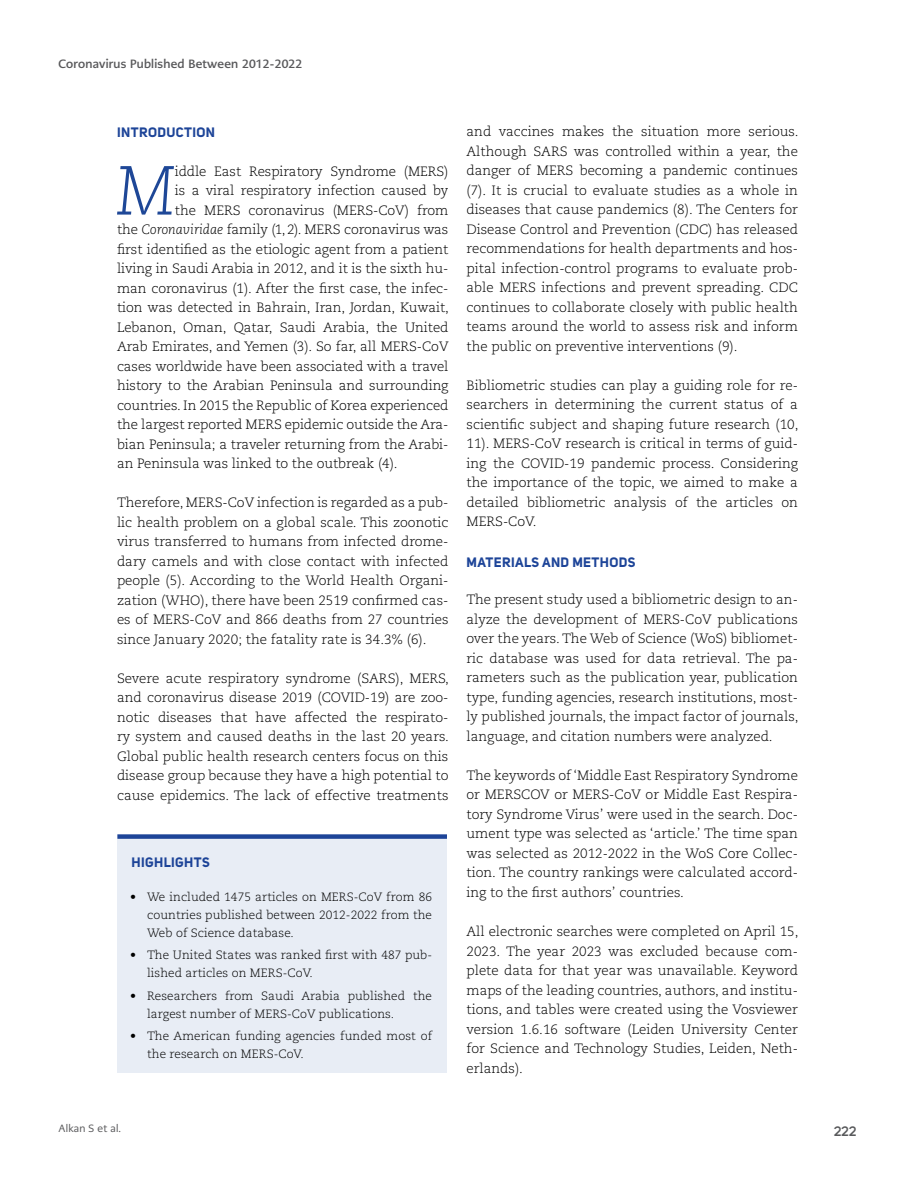
<style>
.page{position:relative;width:915px;height:1191px;background:#fff}
.page>*{position:absolute;margin:0;border:0;box-sizing:border-box;transform-origin:0 0}
.t1{font:italic 300 69.15px "Caecilia LT Pro 46";color:#1e4797}
.t2{font:300 13.5px/19.5px "Caecilia LT Pro 45";letter-spacing:-.005em;color:#000;text-align:justify}
.t3{font:700 13.5px "Uni Sans";letter-spacing:.03em;color:#1d4498}
.t4{font:600 13.5px "Uni Sans";color:#58595b}
.t5{font:300 12px/18px "Caecilia LT Pro 45";letter-spacing:.005em;color:#000}
.t6{font:700 12px "PMN Caecilia Sans Head";letter-spacing:.02em;color:#58585a}
.t7{font:10.5px "PMN Caecilia Sans Head";letter-spacing:.02em;color:#58585a}
.s1{font-family:"Caecilia LT Pro 46";font-style:italic}
</style>
<div class="page">
<div style="left:117px;top:838px;width:330px;height:234px;background:#e8edf5"></div>
<div style="left:117px;top:834px;width:330px;height:5px;background:#1d4498"></div>
<p class="t6" style="left:58px;top:56px;width:245px">Coronavirus Published Between 2012-2022</p>
<p class="t3" style="left:117px;top:124px;width:99px">INTRODUCTION</p>
<h1 class="t1" style="left:115px;top:148px;width:62px">M</h1>
<p class="t2" style="left:175px;top:161px;width:275px">iddle East Respiratory Syndrome (MERS)</p>
<p class="t2" style="left:175px;top:180px;width:275px">is a viral respiratory infection caused by</p>
<p class="t2" style="left:175px;top:200px;width:275px">the MERS coronavirus (MERS-CoV) from</p>
<p class="t2" style="left:117px;top:219px;width:333px">the <span class="s1">Coronaviridae</span> family (1, 2). MERS coronavirus was</p>
<p class="t2" style="left:117px;top:239px;width:333px">first identified as the etiologic agent from a patient</p>
<p class="t2" style="left:117px;top:258px;width:333px">living in Saudi Arabia in 2012, and it is the sixth hu-</p>
<p class="t2" style="left:117px;top:278px;width:333px">man coronavirus (1). After the first case, the infec-</p>
<p class="t2" style="left:117px;top:297px;width:333px">tion was detected in Bahrain, Iran, Jordan, Kuwait,</p>
<p class="t2" style="left:117px;top:317px;width:333px">Lebanon, Oman, Qatar, Saudi Arabia, the United</p>
<p class="t2" style="left:117px;top:336px;width:333px">Arab Emirates, and Yemen (3). So far, all MERS-CoV</p>
<p class="t2" style="left:117px;top:356px;width:333px">cases worldwide have been associated with a travel</p>
<p class="t2" style="left:117px;top:375px;width:333px">history to the Arabian Peninsula and surrounding</p>
<p class="t2" style="left:117px;top:395px;width:333px">countries. In 2015 the Republic of Korea experienced</p>
<p class="t2" style="left:117px;top:414px;width:333px">the largest reported MERS epidemic outside the Ara-</p>
<p class="t2" style="left:117px;top:434px;width:333px">bian Peninsula; a traveler returning from the Arabi-</p>
<p class="t2" style="left:117px;top:453px;width:282px">an Peninsula was linked to the outbreak (4).</p>
<p class="t2" style="left:117px;top:492px;width:333px">Therefore, MERS-CoV infection is regarded as a pub&shy;lic health problem on a global scale. This zoonotic virus transferred to humans from infected drome&shy;dary camels and with close contact with infected people (5). According to the World Health Organi&shy;zation (WHO), there have been 2519 confirmed cas&shy;es of MERS-CoV and 866 deaths from 27 countries since January 2020; the fatality rate is 34.3% (6).</p>
<p class="t2" style="left:117px;top:668px;width:333px">Severe acute respiratory syndrome (SARS), MERS, and coronavirus disease 2019 (COVID-19) are zoo&shy;notic diseases that have affected the respirato&shy;ry system and caused deaths in the last 20 years.<br>Global public health research centers focus on this disease group because they have a high potential to cause epidemics. The lack of effective treatments</p>
<p class="t3" style="left:131px;top:854px;width:80px">HIGHLIGHTS</p>
<p class="t5" style="left:147px;top:887px;width:286px;text-align:justify;text-indent:-17px">• We included 1475 articles on MERS-CoV from 86 countries published between 2012-2022 from the Web of Science database.</p>
<p class="t5" style="left:147px;top:946px;width:286px;text-indent:-17px">• The United States was ranked first with 487 pub&shy;lished articles on MERS-CoV.</p>
<p class="t5" style="left:147px;top:986px;width:286px;text-indent:-17px">• Researchers from Saudi Arabia published the largest number of MERS-CoV publications.</p>
<p class="t5" style="left:147px;top:1026px;width:286px;text-indent:-17px">• The American funding agencies funded most of the research on MERS-CoV.</p>
<p class="t2" style="left:466px;top:122px;width:333px">and vaccines makes the situation more serious.<br>Although SARS was controlled within a year, the danger of MERS becoming a pandemic continues (7). It is crucial to evaluate studies as a whole in diseases that cause pandemics (8). The Centers for Disease Control and Prevention (CDC) has released recommendations for health departments and hos&shy;pital infection-control programs to evaluate prob&shy;able MERS infections and prevent spreading. CDC continues to collaborate closely with public health teams around the world to assess risk and inform the public on preventive interventions (9).</p>
<p class="t2" style="left:466px;top:375px;width:333px">Bibliometric studies can play a guiding role for re&shy;searchers in determining the current status of a scientific subject and shaping future research (10, 11). MERS-CoV research is critical in terms of guid&shy;ing the COVID-19 pandemic process. Considering the importance of the topic, we aimed to make a detailed bibliometric analysis of the articles on MERS-CoV.</p>
<p class="t3" style="left:466px;top:553px;width:170px">MATERIALS AND METHODS</p>
<p class="t2" style="left:466px;top:590px;width:333px">The present study used a bibliometric design to an&shy;alyze the development of MERS-CoV publications over the years. The Web of Science (WoS) bibliomet&shy;ric database was used for data retrieval. The pa&shy;rameters such as the publication year, publication type, funding agencies, research institutions, most&shy;ly published journals, the impact factor of journals, language, and citation numbers were analyzed.</p>
<p class="t2" style="left:466px;top:765px;width:333px">The keywords of ‘Middle East Respiratory Syndrome or MERSCOV or MERS-CoV or Middle East Respira&shy;tory Syndrome Virus’ were used in the search. Doc&shy;ument type was selected as ‘article.’ The time span was selected as 2012-2022 in the WoS Core Collec&shy;tion. The country rankings were calculated accord&shy;ing to the first authors’ countries.</p>
<p class="t2" style="left:466px;top:921px;width:333px">All electronic searches were completed on April 15, 2023. The year 2023 was excluded because com&shy;plete data for that year was unavailable. Keyword maps of the leading countries, authors, and institu&shy;tions, and tables were created using the Vosviewer version 1.6.16 software (Leiden University Center for Science and Technology Studies, Leiden, Neth&shy;erlands).</p>
<p class="t7" style="left:58px;top:1121px;width:64px">Alkan S et al.</p>
<p class="t4" style="left:833px;top:1123px;width:24px">222</p>
</div>
